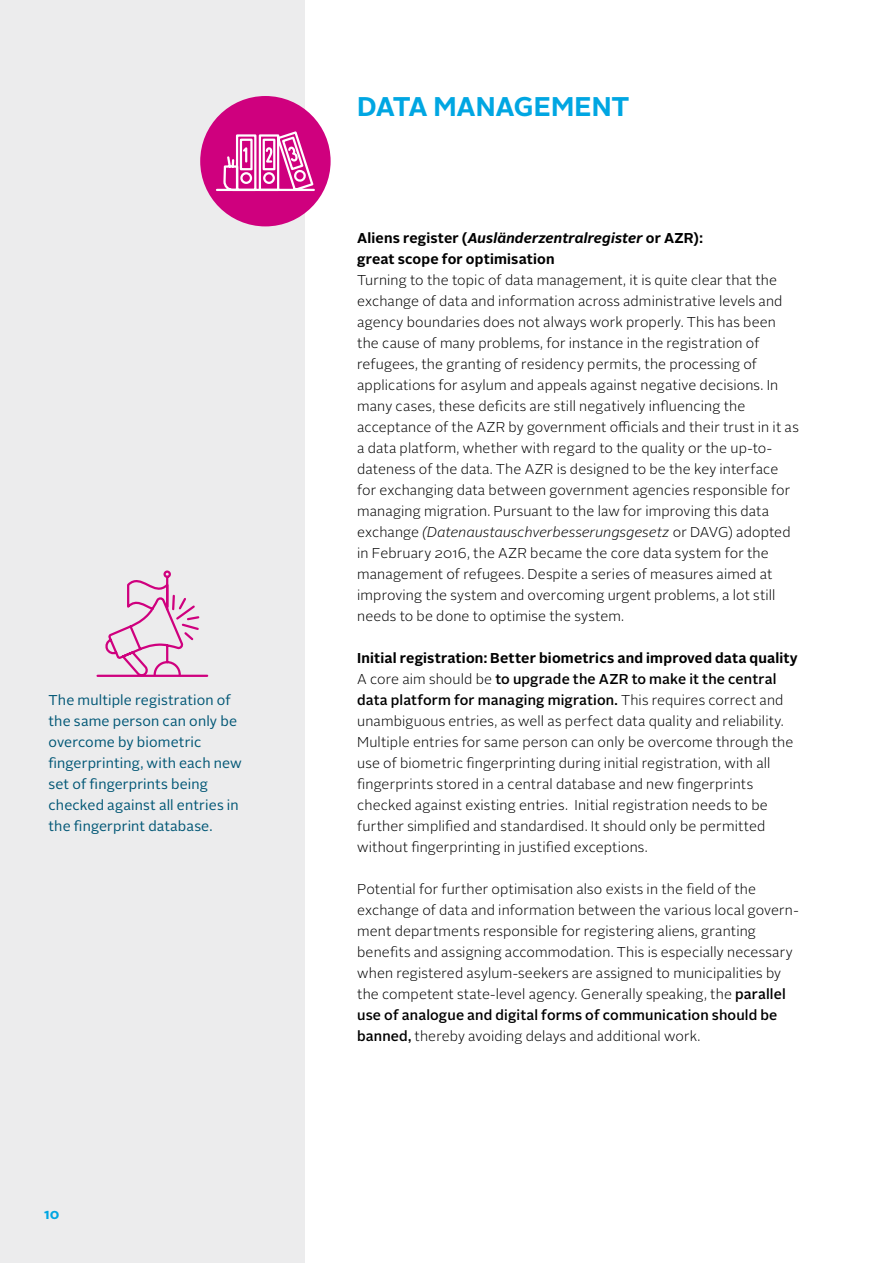
<style>
.page{position:relative;width:893px;height:1263px;background:#fff}
.page>*{position:absolute;margin:0;border:0;box-sizing:border-box;transform-origin:0 0}
.t1{font:700 27px "Alright Sans";letter-spacing:-.005em;color:#00a6e2}
.t2{font:300 14.25px/21px "Alright Sans";letter-spacing:.01em;color:#000}
.t3{font:14.25px/21px "Alright Sans";letter-spacing:.01em;color:#005675}
.t4{font:700 14.25px/21px "Alright Sans";letter-spacing:.01em;color:#000}
.t5{font:700 14.25px "Alright Sans";color:#00a6e2}
.s1{font-style:italic}
.s2{font-weight:700}
.s3{font-weight:500}
</style>
<div class="page">
<div style="left:0;top:0;width:305px;height:1263px;background:#ececed"></div>
<div style="left:200px;top:96px;width:131px;height:130px;background:#cf007e;border-radius:50%"></div>
<svg style="left:106px;top:570px;width:95px;height:105px"></svg>
<hr style="left:98px;top:675px;width:109px;height:2px;background:#cf007e">
<svg style="left:216px;top:131px;width:99px;height:61px"></svg>
<p class="t3" style="left:49px;top:690px;width:195px">The multiple registration of the same person can only be overcome by biometric fingerprinting, with each new set of fingerprints being checked against all entries in the fingerprint database.</p>
<p class="t5" style="left:44px;top:1204px;width:17px">10</p>
<h1 class="t1" style="left:357px;top:88px;width:274px">DATA MANAGEMENT</h1>
<p class="t4" style="left:357px;top:228px;width:347px">Aliens register (<span class="s1">Ausländerzentralregister</span> or AZR): great scope for optimisation</p>
<p class="t2" style="left:357px;top:270px;width:443px">Turning to the topic of data management, it is quite clear that the exchange of data and information across administrative levels and agency boundaries does not always work properly. This has been the cause of many problems, for instance in the registration of refugees, the granting of residency permits, the processing of applications for asylum and appeals against negative decisions. In many cases, these deficits are still negatively influencing the acceptance of the AZR by government officials and their trust in it as a data platform, whether with regard to the quality or the up-to&shy;dateness of the data. The AZR is designed to be the key interface for exchanging data between government agencies responsible for managing migration. Pursuant to the law for improving this data exchange <span class="s1">(Datenaustauschverbesserungsgesetz</span> or DAVG) adopted in February 2016, the AZR became the core data system for the management of refugees. Despite a series of measures aimed at improving the system and overcoming urgent problems, a lot still needs to be done to optimise the system.</p>
<p class="t2" style="left:357px;top:648px;width:442px"><span class="s2">Initial registration: Better biometrics and improved data quality </span>A core aim should be <span class="s3">to upgrade the AZR to make it the central data platform for managing migration.</span> This requires correct and unambiguous entries, as well as perfect data quality and reliability.<br>Multiple entries for same person can only be overcome through the use of biometric fingerprinting during initial registration, with all fingerprints stored in a central database and new fingerprints checked against existing entries. Initial registration needs to be further simplified and standardised. It should only be permitted without fingerprinting in justified exceptions.</p>
<p class="t2" style="left:357px;top:879px;width:443px">Potential for further optimisation also exists in the field of the exchange of data and information between the various local govern&shy;ment departments responsible for registering aliens, granting benefits and assigning accommodation. This is especially necessary when registered asylum-seekers are assigned to municipalities by the competent state-level agency. Generally speaking, the <span class="s3">parallel use of analogue and digital forms of communication should be banned,</span> thereby avoiding delays and additional work.</p>
</div>
